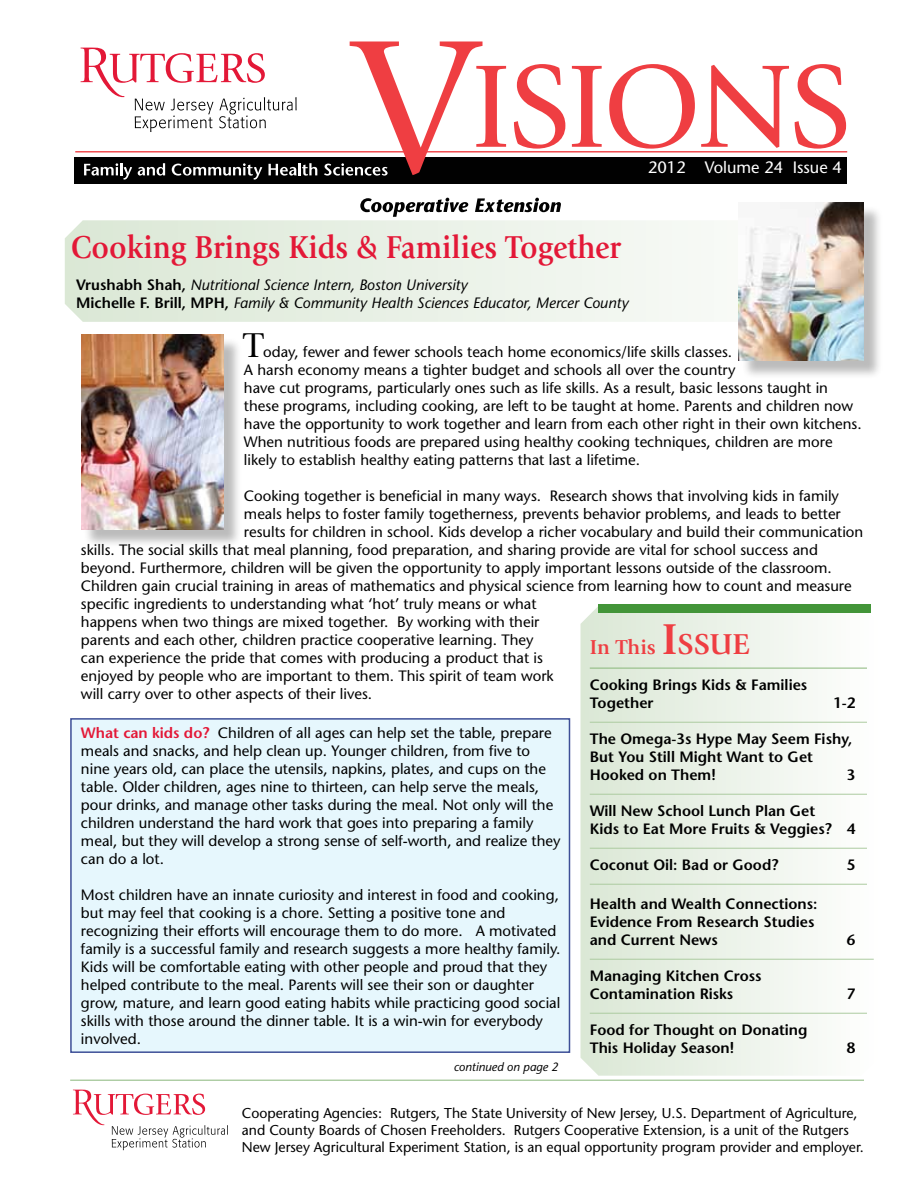
<style>
.page{position:relative;width:918px;height:1188px;background:#fff}
.page>*{position:absolute;margin:0;border:0;box-sizing:border-box;transform-origin:0 0}
.t1{font:36px "Giovanni";color:#000}
.t2{font:700 33px "Giovanni";color:#e31837;scale:.9 1}
.t3{font:700 21px "Giovanni";color:#ef3e42}
.t4{font:16.5px "Stone Sans";color:#fff}
.t5{font:15px/18px "Stone Sans";color:#000}
.t6{font:600 15px/18px "Stone Sans";color:#000}
.t7{font:italic 15px/18px "Stone Sans";color:#000}
.t8{font:14.25px/17.1px "Stone Sans";color:#000}
.t9{font:italic 12px "Stone Sans";color:#000}
.s1{font-weight:600;font-style:normal}
.s2{font-weight:600;color:#e31837}
.s3{font-size:45px}
.s4{font-size:30px}
</style>
<div class="page">
<div style="left:70px;top:718px;width:500px;height:335px;background:#e6f7fd;border:2px solid #3d4f97"></div>
<svg style="left:580px;top:606px;width:294px;height:470px"></svg>
<svg style="left:65px;top:220px;width:674px;height:102px"></svg>
<svg style="left:81px;top:48px;width:216px;height:84px"></svg>
<svg style="left:360px;top:198px;width:108px;height:19px"></svg>
<svg style="left:475px;top:198px;width:86px;height:14px"></svg>
<div style="left:75px;top:157px;width:772px;height:27px;background:#010101"></div>
<svg style="left:84px;top:163px;width:48px;height:17px"></svg>
<svg style="left:138px;top:163px;width:27px;height:13px"></svg>
<svg style="left:172px;top:163px;width:90px;height:17px"></svg>
<svg style="left:268px;top:163px;width:49px;height:13px"></svg>
<hr style="left:75px;top:151px;width:772px;height:1px;background:#ef3e42">
<svg style="left:324px;top:41px;width:182px;height:135px"></svg>
<svg style="left:514px;top:64px;width:51px;height:85px"></svg>
<svg style="left:572px;top:66px;width:30px;height:81px"></svg>
<svg style="left:609px;top:64px;width:86px;height:85px"></svg>
<svg style="left:701px;top:65px;width:88px;height:83px"></svg>
<svg style="left:795px;top:64px;width:51px;height:85px"></svg>
<svg style="left:73px;top:1089px;width:155px;height:61px"></svg>
<hr style="left:70px;top:1080px;width:794px;height:1px;background:#89b77a">
<div style="left:598px;top:605px;width:272px;height:8px;background:#439539"></div>
<div style="left:83px;top:337px;width:160px;height:211px;background:#000;opacity:.27"></div>
<img style="left:81px;top:335px;width:143px;height:194px">
<div style="left:741px;top:205px;width:142px;height:175px;background:#000;opacity:.27"></div>
<img style="left:739px;top:202px;width:125px;height:159px">
<hr style="left:590px;top:668px;width:277px;height:1px;background:#89b77a">
<hr style="left:590px;top:722px;width:277px;height:1px;background:#accba0">
<hr style="left:590px;top:794px;width:277px;height:1px;background:#accba0">
<hr style="left:590px;top:848px;width:277px;height:1px;background:#accba0">
<hr style="left:590px;top:884px;width:277px;height:1px;background:#accba0">
<hr style="left:590px;top:959px;width:284px;height:1px;background:#accba0">
<hr style="left:590px;top:1013px;width:277px;height:1px;background:#accba0">
<p class="t4" style="left:648px;top:157px;width:195px">2012 Volume 24 Issue 4</p>
<h2 class="t2" style="left:71px;top:228px;width:612px">Cooking Brings Kids &amp; Families Together</h2>
<p class="t7" style="left:76px;top:275px;width:554px"><span class="s1">Vrushabh Shah,</span> Nutritional Science Intern, Boston University<br><span class="s1">Michelle F. Brill, MPH,</span> Family &amp; Community Health Sciences Educator, Mercer County</p>
<h1 class="t1" style="left:244px;top:325px;width:21px">T</h1>
<p class="t5" style="left:244px;top:342px;width:619px;text-indent:19px">oday, fewer and fewer schools teach home economics/life skills classes.<br>A harsh economy means a tighter budget and schools all over the country<br>have cut programs, particularly ones such as life skills. As a result, basic lessons taught in these programs, including cooking, are left to be taught at home. Parents and children now have the opportunity to work together and learn from each other right in their own kitchens.<br>When nutritious foods are prepared using healthy cooking techniques, children are more likely to establish healthy eating patterns that last a lifetime.</p>
<p class="t5" style="left:244px;top:486px;width:597px">Cooking together is beneficial in many ways. Research shows that involving kids in family</p>
<p class="t5" style="left:244px;top:504px;width:598px">meals helps to foster family togetherness, prevents behavior problems, and leads to better</p>
<p class="t5" style="left:244px;top:522px;width:621px">results for children in school. Kids develop a richer vocabulary and build their communication</p>
<p class="t5" style="left:81px;top:540px;width:739px">skills. The social skills that meal planning, food preparation, and sharing provide are vital for school success and</p>
<p class="t5" style="left:81px;top:558px;width:752px">beyond. Furthermore, children will be given the opportunity to apply important lessons outside of the classroom.</p>
<p class="t5" style="left:81px;top:576px;width:772px">Children gain crucial training in areas of mathematics and physical science from learning how to count and measure</p>
<p class="t5" style="left:81px;top:594px;width:457px">specific ingredients to understanding what ‘hot’ truly means or what</p>
<p class="t5" style="left:81px;top:612px;width:460px">happens when two things are mixed together. By working with their</p>
<p class="t5" style="left:81px;top:630px;width:454px">parents and each other, children practice cooperative learning. They</p>
<p class="t5" style="left:81px;top:648px;width:464px">can experience the pride that comes with producing a product that is</p>
<p class="t5" style="left:81px;top:666px;width:474px">enjoyed by people who are important to them. This spirit of team work</p>
<p class="t5" style="left:81px;top:684px;width:293px">will carry over to other aspects of their lives.</p>
<p class="t5" style="left:81px;top:723px;width:481px"><span class="s2">What can kids do?</span> Children of all ages can help set the table, prepare meals and snacks, and help clean up. Younger children, from five to nine years old, can place the utensils, napkins, plates, and cups on the table. Older children, ages nine to thirteen, can help serve the meals, pour drinks, and manage other tasks during the meal. Not only will the children understand the hard work that goes into preparing a family meal, but they will develop a strong sense of self-worth, and realize they can do a lot.</p>
<p class="t5" style="left:81px;top:885px;width:481px">Most children have an innate curiosity and interest in food and cooking, but may feel that cooking is a chore. Setting a positive tone and recognizing their efforts will encourage them to do more. A motivated family is a successful family and research suggests a more healthy family.<br>Kids will be comfortable eating with other people and proud that they helped contribute to the meal. Parents will see their son or daughter grow, mature, and learn good eating habits while practicing good social skills with those around the dinner table. It is a win-win for everybody involved.</p>
<h3 class="t3" style="left:590px;top:635px;width:162px">In This <span class="s3">I</span><span class="s4">SSUE</span></h3>
<p class="t6" style="left:590px;top:676px;width:219px">Cooking Brings Kids &amp; Families<br>Together</p>
<p class="t6" style="left:833px;top:694px;width:24px">1-2</p>
<p class="t6" style="left:590px;top:730px;width:264px">The Omega-3s Hype May Seem Fishy,<br>But You Still Might Want to Get<br>Hooked on Them!</p>
<p class="t6" style="left:847px;top:766px;width:10px">3</p>
<p class="t6" style="left:590px;top:802px;width:267px">Will New School Lunch Plan Get<br>Kids to Eat More Fruits &amp; Veggies? 4</p>
<p class="t6" style="left:590px;top:856px;width:190px">Coconut Oil: Bad or Good?</p>
<p class="t6" style="left:847px;top:856px;width:10px">5</p>
<p class="t6" style="left:590px;top:895px;width:229px">Health and Wealth Connections:<br>Evidence From Research Studies and Current News</p>
<p class="t6" style="left:847px;top:931px;width:10px">6</p>
<p class="t6" style="left:590px;top:967px;width:173px">Managing Kitchen Cross<br>Contamination Risks</p>
<p class="t6" style="left:847px;top:985px;width:10px">7</p>
<p class="t6" style="left:590px;top:1021px;width:219px">Food for Thought on Donating<br>This Holiday Season!</p>
<p class="t6" style="left:847px;top:1039px;width:10px">8</p>
<p class="t9" style="left:454px;top:1059px;width:106px">continued on page 2</p>
<p class="t8" style="left:242px;top:1104px;width:623px">Cooperating Agencies: Rutgers, The State University of New Jersey, U.S. Department of Agriculture, and County Boards of Chosen Freeholders. Rutgers Cooperative Extension, is a unit of the Rutgers<br>New Jersey Agricultural Experiment Station, is an equal opportunity program provider and employer.</p>
</div>
